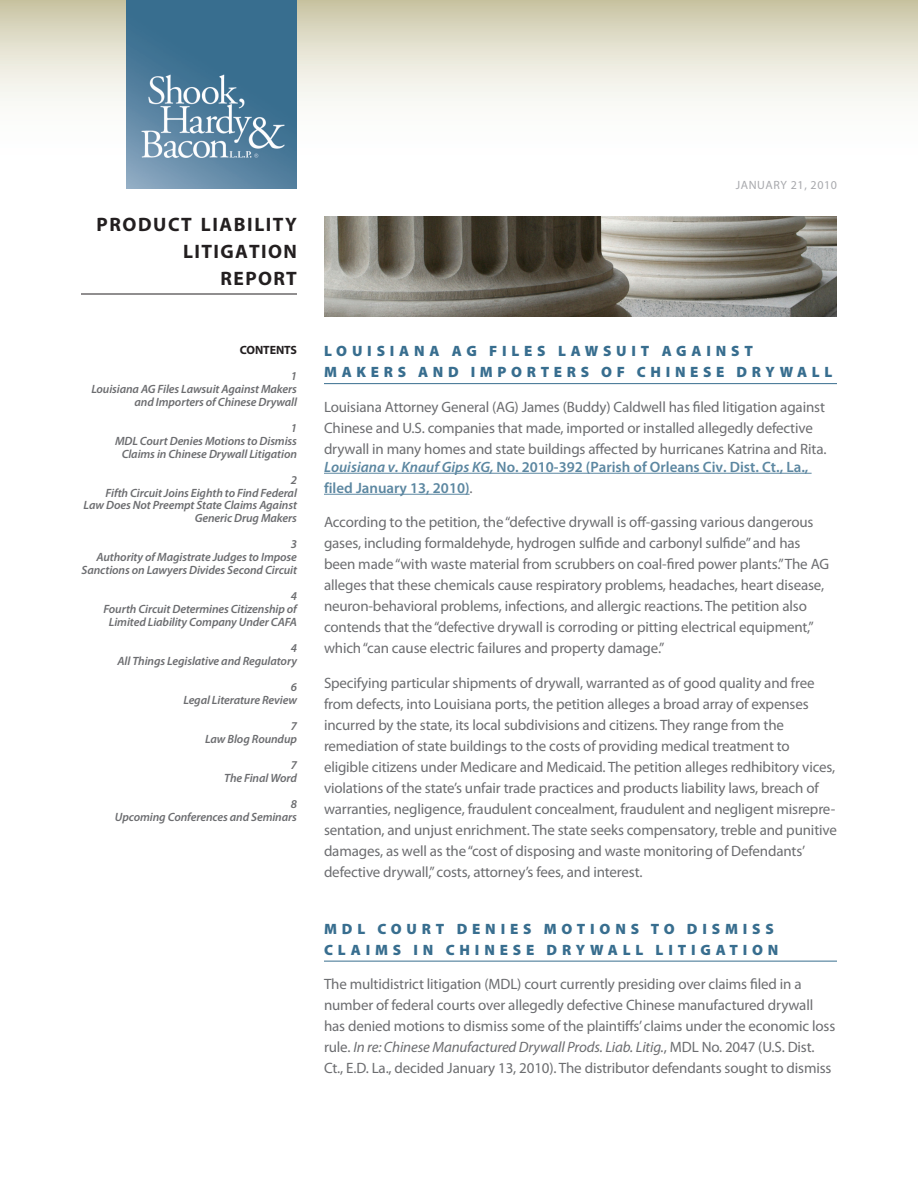
<style>
.page{position:relative;width:918px;height:1188px;background:#fff}
.page>*{position:absolute;margin:0;border:0;box-sizing:border-box;transform-origin:0 0}
.t1{font:700 19.5px/27px "Myriad Pro";letter-spacing:.075em;color:#231f20;text-align:right}
.Body{font:15px/21px "Myriad Pro";letter-spacing:-.01em;color:#6c6d70}
.Head{font:900 15px/21px "Myriad Pro";letter-spacing:.32em;color:#386e8f}
.Body-2{font:600 15px/21px "Myriad Pro";color:#5c87a1}
.t2{font:italic 600 12px/12.8px "Myriad Pro";letter-spacing:-.01em;color:#6c6d70;text-align:right}
.t3{font:12px "Myriad Pro";letter-spacing:.05em;color:#a8a9ad}
.TOC-Head{font:700 12px "Myriad Pro";letter-spacing:-.01em;color:#231f20}
.s1{font-style:italic}
.s2{font-weight:400;color:#6c6d70}
</style>
<div class="page">
<svg style="left:0;top:0;width:918px;height:101px;background:#e4e1d0"></svg>
<hr style="left:324px;top:383px;width:513px;height:1px;background:#386e8f">
<hr style="left:324px;top:473px;width:488px;height:1px;background:#5c87a1">
<hr style="left:324px;top:494px;width:146px;height:1px;background:#5c87a1">
<hr style="left:324px;top:961px;width:513px;height:1px;background:#386e8f">
<img style="left:324px;top:216px;width:513px;height:100px">
<hr style="left:81px;top:294px;width:216px;height:1px;background:#231f20">
<img style="left:126px;top:0;width:171px;height:189px">
<p class="t1" style="left:97px;top:210px;width:202px">PRODUCT LIABILITY<br>LITIGATION<br>REPORT</p>
<p class="TOC-Head" style="left:240px;top:342px;width:59px">CONTENTS</p>
<p class="t2" style="left:91px;top:370px;width:207px">1<br>Louisiana AG Files Lawsuit Against Makers and Importers of Chinese Drywall</p>
<p class="t2" style="left:115px;top:421px;width:183px">1<br>MDL Court Denies Motions to Dismiss<br>Claims in Chinese Drywall Litigation</p>
<p class="t2" style="left:84px;top:473px;width:215px">2<br>Fifth Circuit Joins Eighth to Find Federal<br>Law Does Not Preempt State Claims Against<br>Generic Drug Makers</p>
<p class="t2" style="left:82px;top:538px;width:217px">3<br>Authority of Magistrate Judges to Impose<br>Sanctions on Lawyers Divides Second Circuit</p>
<p class="t2" style="left:103px;top:589px;width:195px">4<br>Fourth Circuit Determines Citizenship of<br>Limited Liability Company Under CAFA</p>
<p class="t2" style="left:118px;top:641px;width:181px">4<br>All Things Legislative and Regulatory</p>
<p class="t2" style="left:183px;top:680px;width:115px">6<br>Legal Literature Review</p>
<p class="t2" style="left:205px;top:719px;width:93px">7<br>Law Blog Roundup</p>
<p class="t2" style="left:224px;top:758px;width:74px">7<br>The Final Word</p>
<p class="t2" style="left:115px;top:797px;width:184px">8<br>Upcoming Conferences and Seminars</p>
<p class="t3" style="left:736px;top:178px;width:103px">JANUARY 21, 2010</p>
<p class="Head" style="left:324px;top:341px;width:510px">LOUISIANA AG FILES LAWSUIT AGAINST<br>MAKERS AND IMPORTERS OF CHINESE DRYWALL</p>
<p class="Body" style="left:324px;top:396px;width:504px">Louisiana Attorney General (AG) James (Buddy) Caldwell has filed litigation against<br>Chinese and U.S. companies that made, imported or installed allegedly defective drywall in many homes and state buildings affected by hurricanes Katrina and Rita.</p>
<p class="Body-2" style="left:324px;top:456px;width:486px"><span class="s1">Louisiana v. Knauf Gips KG,</span> No. 2010-392 (Parish of Orleans Civ. Dist. Ct., La., filed January 13, 2010)<span class="s2">.</span></p>
<p class="Body" style="left:324px;top:511px;width:507px">According to the petition, the “defective drywall is off-gassing various dangerous gases, including formaldehyde, hydrogen sulfide and carbonyl sulfide” and has been made “with waste material from scrubbers on coal-fired power plants.” The AG alleges that these chemicals cause respiratory problems, headaches, heart disease, neuron-behavioral problems, infections, and allergic reactions. The petition also contends that the “defective drywall is corroding or pitting electrical equipment,” which “can cause electric failures and property damage.”</p>
<p class="Body" style="left:324px;top:672px;width:514px">Specifying particular shipments of drywall, warranted as of good quality and free from defects, into Louisiana ports, the petition alleges a broad array of expenses incurred by the state, its local subdivisions and citizens. They range from the remediation of state buildings to the costs of providing medical treatment to eligible citizens under Medicare and Medicaid. The petition alleges redhibitory vices, violations of the state’s unfair trade practices and products liability laws, breach of warranties, negligence, fraudulent concealment, fraudulent and negligent misrepre&shy;sentation, and unjust enrichment. The state seeks compensatory, treble and punitive damages, as well as the “cost of disposing and waste monitoring of Defendants’ defective drywall,” costs, attorney’s fees, and interest.</p>
<p class="Head" style="left:324px;top:918px;width:456px">MDL COURT DENIES MOTIONS TO DISMISS<br>CLAIMS IN CHINESE DRYWALL LITIGATION</p>
<p class="Body" style="left:324px;top:973px;width:513px">The multidistrict litigation (MDL) court currently presiding over claims filed in a number of federal courts over allegedly defective Chinese manufactured drywall has denied motions to dismiss some of the plaintiffs’ claims under the economic loss rule. <span class="s1">In re: Chinese Manufactured Drywall Prods. Liab. Litig.</span>, MDL No. 2047 (U.S. Dist.<br>Ct., E.D. La., decided January 13, 2010). The distributor defendants sought to dismiss</p>
</div>
